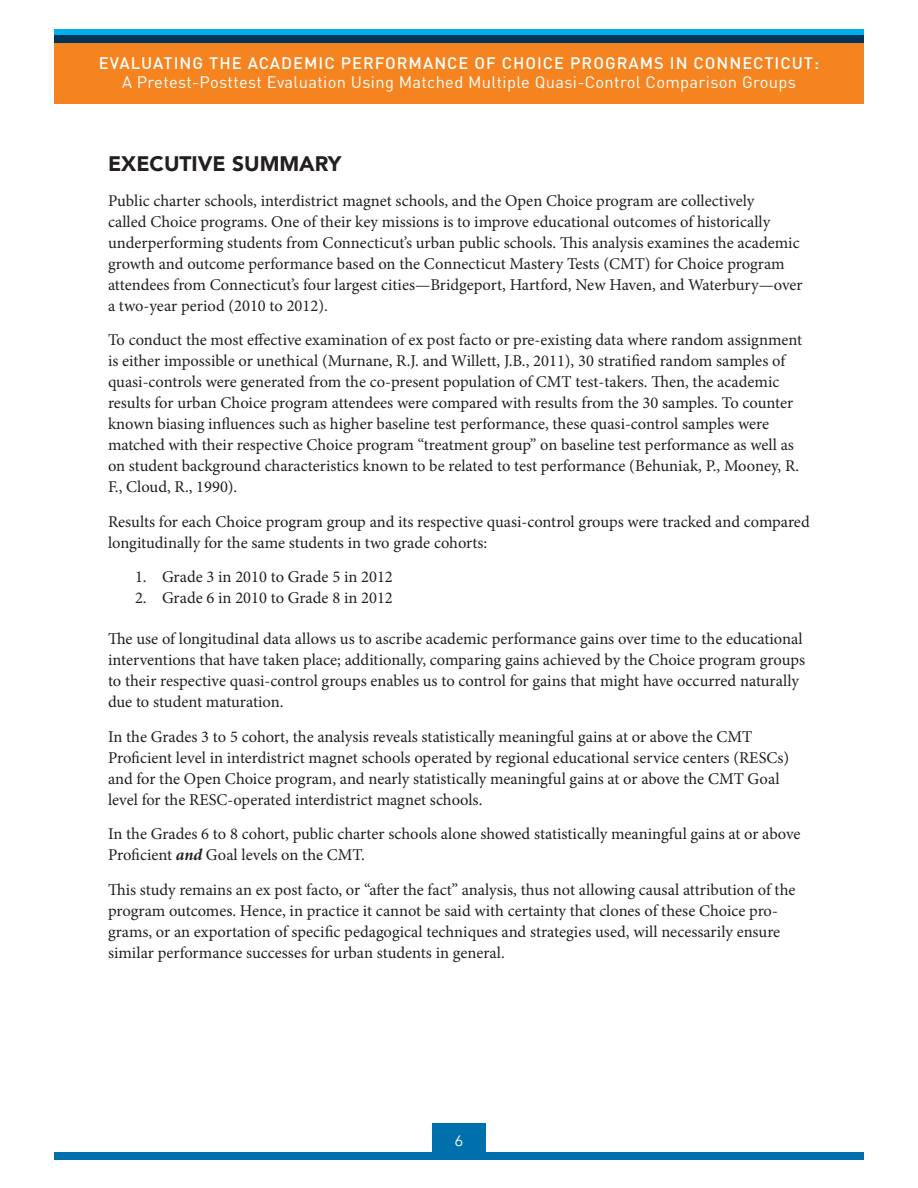
<style>
.page{position:relative;width:918px;height:1188px;background:#fff}
.page>*{position:absolute;margin:0;border:0;box-sizing:border-box;transform-origin:0 0}
.t1{font:900 21px "Avenir";color:#231f20}
.t2{font:16.5px/21px "Minion Pro";color:#231f20}
.t3{font:16.5px "DIN";letter-spacing:.02em;color:#fff}
.t4{font:500 16.5px "DIN";letter-spacing:.06em;color:#fff}
.t5{font:15px "Avenir";color:#fff}
.s1{font-weight:700;font-style:italic}
</style>
<div class="page">
<svg style="left:54px;top:29px;width:810px;height:7px;background:#009cd9"></svg>
<div style="left:433px;top:1123px;width:53px;height:34px;background:#0070ac"></div>
<div style="left:54px;top:36px;width:810px;height:68px;background:#f58420"></div>
<div style="left:54px;top:36px;width:810px;height:7px;background:#00345a"></div>
<div style="left:54px;top:1153px;width:810px;height:7px;background:#0070ac"></div>
<p class="t4" style="left:99px;top:52px;width:722px">EVALUATING THE ACADEMIC PERFORMANCE OF CHOICE PROGRAMS IN CONNECTICUT:</p>
<p class="t3" style="left:122px;top:72px;width:675px">A Pretest-Posttest Evaluation Using Matched Multiple Quasi-Control Comparison Groups</p>
<h1 class="t1" style="left:108px;top:146px;width:235px">EXECUTIVE SUMMARY</h1>
<p class="t2" style="left:108px;top:190px;width:696px">Public charter schools, interdistrict magnet schools, and the Open Choice program are collectively<br>called Choice programs. One of their key missions is to improve educational outcomes of historically underperforming students from Connecticut’s urban public schools. This analysis examines the academic growth and outcome performance based on the Connecticut Mastery Tests (CMT) for Choice program attendees from Connecticut’s four largest cities—Bridgeport, Hartford, New Haven, and Waterbury—over a two-year period (2010 to 2012).</p>
<p class="t2" style="left:108px;top:329px;width:696px">To conduct the most effective examination of ex post facto or pre-existing data where random assignment is either impossible or unethical (Murnane, R.J. and Willett, J.B., 2011), 30 stratified random samples of quasi-controls were generated from the co-present population of CMT test-takers. Then, the academic results for urban Choice program attendees were compared with results from the 30 samples. To counter known biasing influences such as higher baseline test performance, these quasi-control samples were matched with their respective Choice program “treatment group” on baseline test performance as well as on student background characteristics known to be related to test performance (Behuniak, P., Mooney, R.<br>F., Cloud, R., 1990).</p>
<p class="t2" style="left:108px;top:511px;width:703px">Results for each Choice program group and its respective quasi-control groups were tracked and compared longitudinally for the same students in two grade cohorts:</p>
<p class="t2" style="left:135px;top:566px;width:259px">1. Grade 3 in 2010 to Grade 5 in 2012</p>
<p class="t2" style="left:135px;top:587px;width:259px">2. Grade 6 in 2010 to Grade 8 in 2012</p>
<p class="t2" style="left:108px;top:629px;width:699px">The use of longitudinal data allows us to ascribe academic performance gains over time to the educational interventions that have taken place; additionally, comparing gains achieved by the Choice program groups to their respective quasi-control groups enables us to control for gains that might have occurred naturally due to student maturation.</p>
<p class="t2" style="left:108px;top:726px;width:683px">In the Grades 3 to 5 cohort, the analysis reveals statistically meaningful gains at or above the CMT Proficient level in interdistrict magnet schools operated by regional educational service centers (RESCs) and for the Open Choice program, and nearly statistically meaningful gains at or above the CMT Goal level for the RESC-operated interdistrict magnet schools.</p>
<p class="t2" style="left:108px;top:824px;width:694px">In the Grades 6 to 8 cohort, public charter schools alone showed statistically meaningful gains at or above<br>Proficient <span class="s1">and</span> Goal levels on the CMT.</p>
<p class="t2" style="left:108px;top:879px;width:689px">This study remains an ex post facto, or “after the fact” analysis, thus not allowing causal attribution of the program outcomes. Hence, in practice it cannot be said with certainty that clones of these Choice pro&shy;grams, or an exportation of specific pedagogical techniques and strategies used, will necessarily ensure similar performance successes for urban students in general.</p>
<p class="t5" style="left:455px;top:1132px;width:10px">6</p>
</div>
